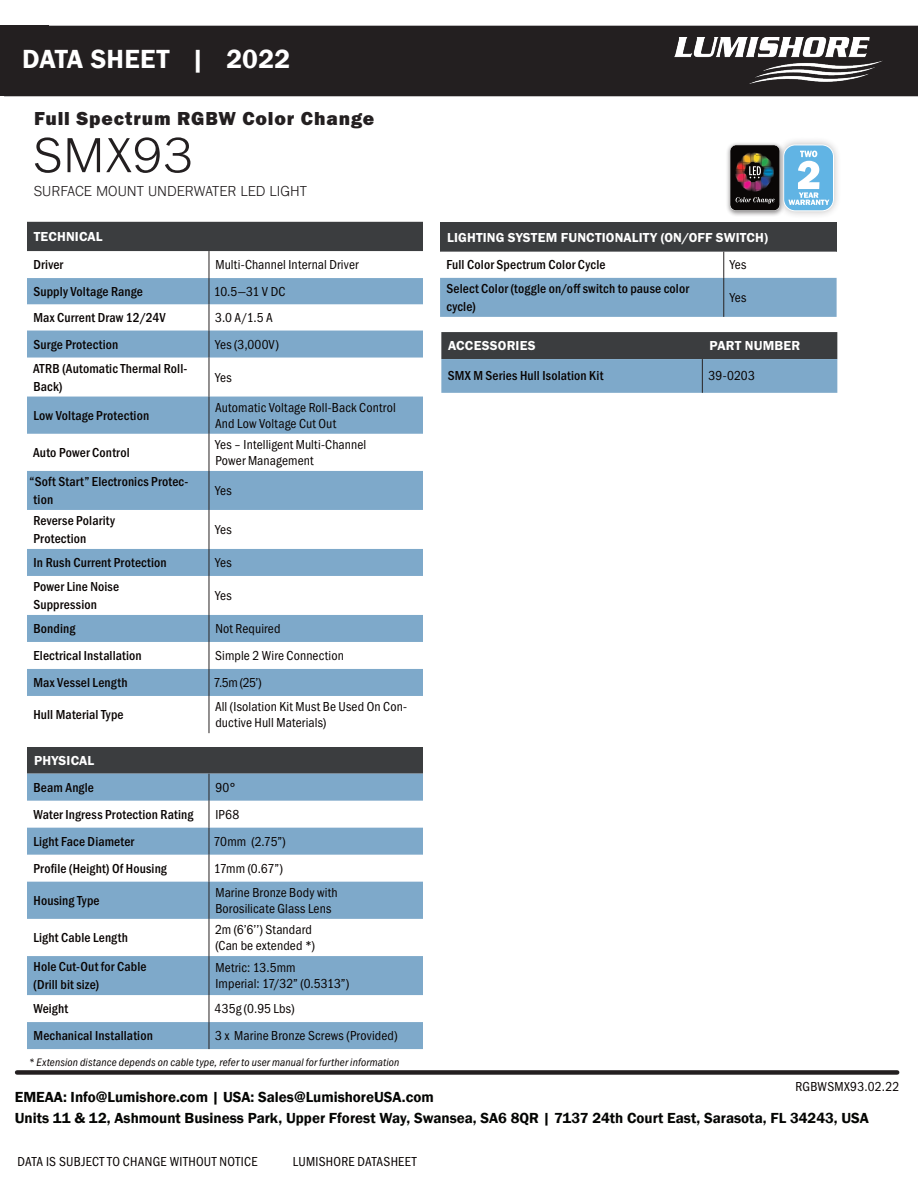
<style>
.page{position:relative;width:918px;height:1188px;background:#fff}
.page>*{position:absolute;margin:0;border:0;box-sizing:border-box;transform-origin:0 0}
.Product_Description{font:300 51px "Franklin Gothic URW";letter-spacing:.025em;color:#231f20}
.t1{font:600 27px "Franklin Gothic";letter-spacing:.01em;color:#fff}
.Product_Description-2{font:19.5px "Franklin Gothic URW Hea";letter-spacing:.045em;color:#231f20}
.t2{font:600 15px/21px "Franklin Gothic";color:#040503}
.Product_Description-3{font:300 15px "Franklin Gothic URW";color:#231f20}
.Specs_Txt{font:500 13.5px/18px "Franklin Gothic URW Cond";letter-spacing:.01em;color:#080302}
.Product_Description-4{font:13.5px/16.2px "Franklin Gothic URW Cond";letter-spacing:.01em;color:#080302}
.Header{font:13.5px "Franklin Gothic URW Dem";letter-spacing:.015em;color:#fff}
.Specs_Txt-2{font:11.25px "Franklin Gothic URW Con Boo Ita";letter-spacing:.015em;color:#080302}
</style>
<div class="page">
<div style="left:17px;top:1070px;width:880px;height:5px;background:#231f20"></div>
<div style="left:0;top:26px;width:48px;height:70px;background:#231f20"></div>
<div style="left:48px;top:26px;width:870px;height:70px;background:#231f20"></div>
<img style="left:674px;top:38px;width:208px;height:45px">
<svg style="left:27px;top:222px;width:396px;height:56px;fill:#3b3d3f"></svg>
<svg style="left:27px;top:278px;width:396px;height:771px;fill:#7ea9ca"></svg>
<div style="left:27px;top:733px;width:396px;height:14px;background:#fff"></div>
<svg style="left:209px;top:251px;width:1px;height:107px"></svg>
<hr style="left:209px;top:358px;width:1px;height:39px;background:#282323">
<hr style="left:209px;top:397px;width:1px;height:37px;background:#282323">
<hr style="left:209px;top:434px;width:1px;height:37px;background:#282323">
<hr style="left:209px;top:471px;width:1px;height:39px;background:#282323">
<hr style="left:209px;top:510px;width:1px;height:39px;background:#282323">
<svg style="left:209px;top:549px;width:1px;height:27px"></svg>
<hr style="left:209px;top:576px;width:1px;height:39px;background:#282323">
<svg style="left:209px;top:615px;width:1px;height:81px"></svg>
<hr style="left:209px;top:696px;width:1px;height:37px;background:#282323">
<svg style="left:209px;top:774px;width:1px;height:108px"></svg>
<hr style="left:209px;top:882px;width:1px;height:37px;background:#282323">
<hr style="left:209px;top:919px;width:1px;height:37px;background:#282323">
<hr style="left:209px;top:956px;width:1px;height:39px;background:#282323">
<svg style="left:209px;top:995px;width:1px;height:54px"></svg>
<div style="left:440px;top:222px;width:397px;height:30px;background:#3b3d3f"></div>
<svg style="left:440px;top:252px;width:397px;height:65px"></svg>
<hr style="left:724px;top:278px;width:1px;height:39px;background:#282323">
<div style="left:775px;top:136px;width:67px;height:83px;background:#231f20;opacity:.31"></div>
<div style="left:784px;top:145px;width:49px;height:66px;background:#61b4e4;border-radius:12px"></div>
<div style="left:783px;top:145px;width:51px;height:66px;border:1px solid #fff;border-radius:12px"></div>
<svg style="left:788px;top:151px;width:41px;height:54px"></svg>
<div style="left:726px;top:142px;width:58px;height:75px;background:#231f20;opacity:.5"></div>
<img style="left:730px;top:145px;width:50px;height:66px">
<svg style="left:441px;top:332px;width:396px;height:61px;background:#617a8d"></svg>
<hr style="left:702px;top:359px;width:1px;height:34px;background:#282323">
<h2 class="t1" style="left:22px;top:42px;width:270px">DATA SHEET | 2022</h2>
<p class="Product_Description-2" style="left:34px;top:106px;width:342px">Full Spectrum RGBW Color Change</p>
<p class="Product_Description" style="left:33px;top:123px;width:161px">SMX93</p>
<p class="Product_Description-3" style="left:34px;top:181px;width:275px">SURFACE MOUNT UNDERWATER LED LIGHT</p>
<p class="Header" style="left:34px;top:228px;width:70px">TECHNICAL</p>
<p class="Specs_Txt" style="left:33px;top:255px;width:31px">Driver</p>
<p class="Product_Description-4" style="left:215px;top:256px;width:145px">Multi-Channel Internal Driver</p>
<p class="Specs_Txt" style="left:33px;top:281px;width:111px">Supply Voltage Range</p>
<p class="Product_Description-4" style="left:214px;top:282px;width:73px">10.5—31 V DC</p>
<p class="Specs_Txt" style="left:34px;top:308px;width:134px">Max Current Draw 12/24V</p>
<p class="Product_Description-4" style="left:215px;top:308px;width:59px">3.0 A/1.5 A</p>
<p class="Specs_Txt" style="left:33px;top:334px;width:86px">Surge Protection</p>
<p class="Product_Description-4" style="left:215px;top:335px;width:65px">Yes (3,000V)</p>
<p class="Specs_Txt" style="left:33px;top:358px;width:156px">ATRB (Automatic Thermal Roll-<br>Back)</p>
<p class="Product_Description-4" style="left:215px;top:368px;width:18px">Yes</p>
<p class="Specs_Txt" style="left:33px;top:405px;width:117px">Low Voltage Protection</p>
<p class="Product_Description-4" style="left:215px;top:398px;width:182px">Automatic Voltage Roll-Back Control<br>And Low Voltage Cut Out</p>
<p class="Specs_Txt" style="left:33px;top:442px;width:98px">Auto Power Control</p>
<p class="Product_Description-4" style="left:215px;top:435px;width:153px">Yes – Intelligent Multi-Channel</p>
<p class="Product_Description-4" style="left:215px;top:451px;width:100px">Power Management</p>
<p class="Specs_Txt" style="left:34px;top:472px;width:156px;text-indent:-4px">“Soft Start” Electronics Protec&shy;tion</p>
<p class="Product_Description-4" style="left:215px;top:481px;width:18px">Yes</p>
<p class="Specs_Txt" style="left:33px;top:511px;width:83px">Reverse Polarity</p>
<p class="Specs_Txt" style="left:33px;top:529px;width:54px">Protection</p>
<p class="Product_Description-4" style="left:215px;top:520px;width:18px">Yes</p>
<p class="Specs_Txt" style="left:34px;top:553px;width:135px">In Rush Current Protection</p>
<p class="Product_Description-4" style="left:215px;top:553px;width:18px">Yes</p>
<p class="Specs_Txt" style="left:33px;top:577px;width:87px">Power Line Noise</p>
<p class="Specs_Txt" style="left:33px;top:595px;width:65px">Suppression</p>
<p class="Product_Description-4" style="left:215px;top:586px;width:18px">Yes</p>
<p class="Specs_Txt" style="left:33px;top:619px;width:44px">Bonding</p>
<p class="Product_Description-4" style="left:215px;top:619px;width:67px">Not Required</p>
<p class="Specs_Txt" style="left:33px;top:646px;width:110px">Electrical Installation</p>
<p class="Product_Description-4" style="left:215px;top:646px;width:130px">Simple 2 Wire Connection</p>
<p class="Specs_Txt" style="left:34px;top:673px;width:96px">Max Vessel Length</p>
<p class="Product_Description-4" style="left:214px;top:673px;width:49px">7.5m (25’)</p>
<p class="Specs_Txt" style="left:33px;top:705px;width:92px">Hull Material Type</p>
<p class="Product_Description-4" style="left:215px;top:697px;width:194px">All (Isolation Kit Must Be Used On Con&shy;ductive Hull Materials)</p>
<p class="Header" style="left:34px;top:752px;width:62px">PHYSICAL</p>
<p class="Specs_Txt" style="left:33px;top:777px;width:62px">Beam Angle</p>
<p class="Product_Description-4" style="left:215px;top:778px;width:22px">90°</p>
<p class="Specs_Txt" style="left:33px;top:804px;width:162px">Water Ingress Protection Rating</p>
<p class="Product_Description-4" style="left:216px;top:805px;width:25px">IP68</p>
<p class="Specs_Txt" style="left:33px;top:831px;width:102px">Light Face Diameter</p>
<p class="Product_Description-4" style="left:214px;top:832px;width:74px">70mm (2.75”)</p>
<p class="Specs_Txt" style="left:33px;top:858px;width:135px">Profile (Height) Of Housing</p>
<p class="Product_Description-4" style="left:214px;top:859px;width:70px">17mm (0.67”)</p>
<p class="Specs_Txt" style="left:33px;top:890px;width:68px">Housing Type</p>
<p class="Product_Description-4" style="left:215px;top:883px;width:124px">Marine Bronze Body with<br>Borosilicate Glass Lens</p>
<p class="Specs_Txt" style="left:33px;top:928px;width:96px">Light Cable Length</p>
<p class="Product_Description-4" style="left:215px;top:920px;width:98px">2m (6’6’’) Standard</p>
<p class="Product_Description-4" style="left:215px;top:937px;width:101px">(Can be extended *)</p>
<p class="Specs_Txt" style="left:33px;top:957px;width:114px">Hole Cut-Out for Cable</p>
<p class="Specs_Txt" style="left:33px;top:975px;width:67px">(Drill bit size)</p>
<p class="Product_Description-4" style="left:215px;top:958px;width:82px">Metric: 13.5mm</p>
<p class="Product_Description-4" style="left:216px;top:975px;width:135px">Imperial: 17/32” (0.5313”)</p>
<p class="Specs_Txt" style="left:33px;top:999px;width:36px">Weight</p>
<p class="Product_Description-4" style="left:215px;top:1000px;width:81px">435g (0.95 Lbs)</p>
<p class="Specs_Txt" style="left:34px;top:1026px;width:121px">Mechanical Installation</p>
<p class="Product_Description-4" style="left:215px;top:1027px;width:184px">3 x Marine Bronze Screws (Provided)</p>
<p class="Specs_Txt-2" style="left:29px;top:1056px;width:372px">* Extension distance depends on cable type, refer to user manual for further information</p>
<p class="Header" style="left:447px;top:229px;width:322px">LIGHTING SYSTEM FUNCTIONALITY (ON/OFF SWITCH)</p>
<p class="Specs_Txt" style="left:447px;top:255px;width:160px">Full Color Spectrum Color Cycle</p>
<p class="Product_Description-4" style="left:730px;top:256px;width:18px">Yes</p>
<p class="Specs_Txt" style="left:446px;top:278px;width:244px">Select Color (toggle on/off switch to pause color cycle)</p>
<p class="Product_Description-4" style="left:730px;top:288px;width:18px">Yes</p>
<p class="Header" style="left:448px;top:337px;width:89px">ACCESSORIES</p>
<p class="Header" style="left:710px;top:337px;width:92px">PART NUMBER</p>
<p class="Specs_Txt" style="left:448px;top:366px;width:157px">SMX M Series Hull Isolation Kit</p>
<p class="Product_Description-4" style="left:709px;top:367px;width:48px">39-0203</p>
<p class="Product_Description-4" style="left:795px;top:1077px;width:106px">RGBWSMX93.02.22</p>
<p class="t2" style="left:15px;top:1086px;width:856px">EMEAA: Info@Lumishore.com | USA: Sales@LumishoreUSA.com<br>Units 11 &amp; 12, Ashmount Business Park, Upper Fforest Way, Swansea, SA6 8QR | 7137 24th Court East, Sarasota, FL 34243, USA</p>
<p class="Product_Description-4" style="left:18px;top:1153px;width:242px">DATA IS SUBJECT TO CHANGE WITHOUT NOTICE</p>
<p class="Product_Description-4" style="left:293px;top:1153px;width:126px">LUMISHORE DATASHEET</p>
</div>
